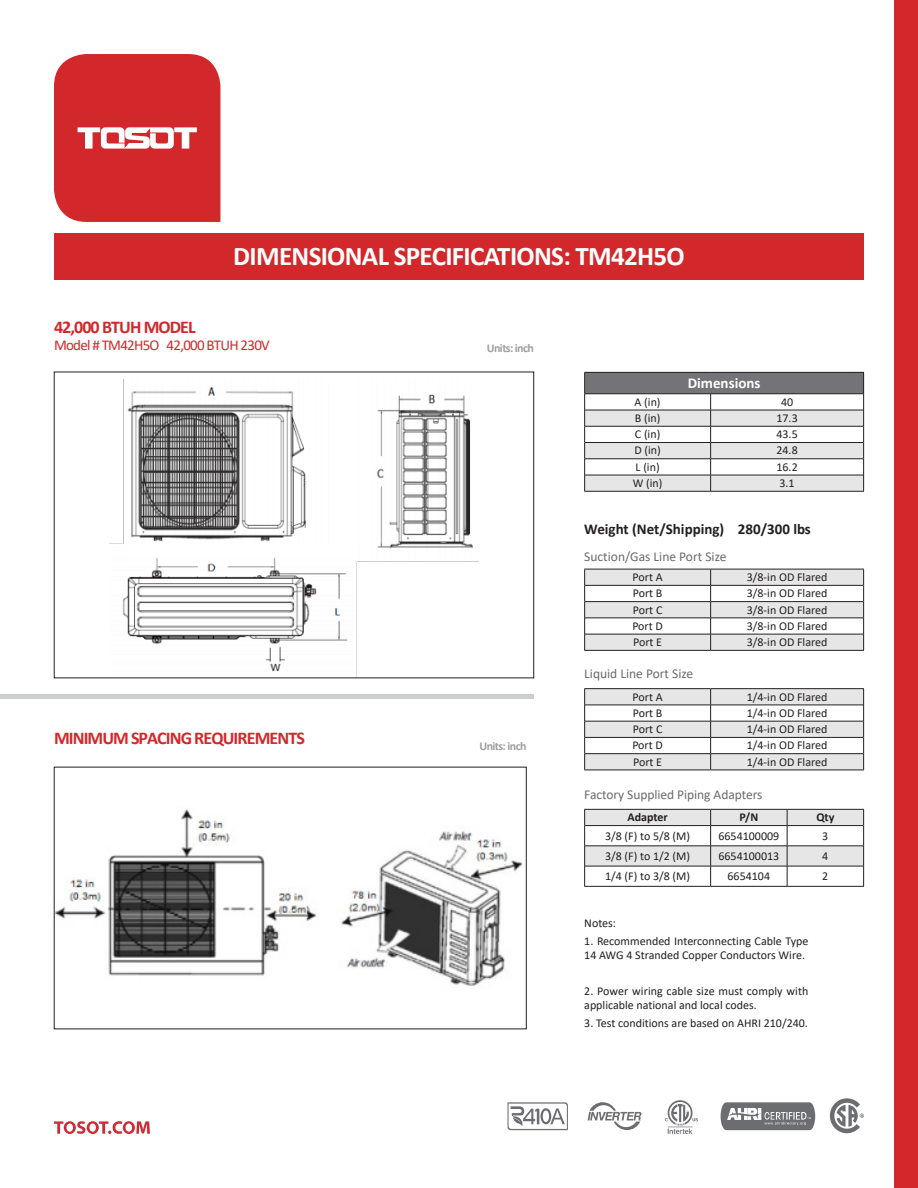
<style>
.page{position:relative;width:918px;height:1188px;background:#fff}
.page>*{position:absolute;margin:0;border:0;box-sizing:border-box;transform-origin:0 0}
.t1{font:700 27px "Calibri";letter-spacing:-.025em;color:#fff}
.t2{font:700 18px "Calibri";letter-spacing:-.05em;color:#d2282b}
.t3{font:700 15px "Calibri";color:#231f20}
.t4{font:15px "Calibri";letter-spacing:-.05em;color:#d2282b}
.t5{font:700 15px "Calibri";color:#fff}
.t6{font:13.5px "Calibri";color:#6b6b6e}
.t7{font:12px/14.4px "Calibri";color:#231f20}
.t8{font:700 12px "Calibri";letter-spacing:-.05em;color:#9f9fa1}
.t9{font:700 12px "Calibri";color:#231f20}
</style>
<div class="page">
<div style="left:894px;top:0;width:24px;height:1188px;background:#d2282b"></div>
<svg style="left:54px;top:54px;width:166px;height:168px;background:#d5383b"></svg>
<div style="left:54px;top:233px;width:810px;height:47px;background:#d2282b"></div>
<svg style="left:54px;top:1121px;width:96px;height:13px"></svg>
<svg style="left:829px;top:1098px;width:35px;height:36px"></svg>
<svg style="left:507px;top:1102px;width:61px;height:28px"></svg>
<svg style="left:588px;top:1102px;width:54px;height:28px"></svg>
<svg style="left:721px;top:1102px;width:94px;height:28px;background:#88888b"></svg>
<svg style="left:665px;top:1100px;width:33px;height:34px"></svg>
<hr style="left:0;top:695px;width:534px;height:4px;background:#cdced0">
<img style="left:110px;top:379px;width:368px;height:297px">
<img style="left:56px;top:809px;width:467px;height:177px">
<hr style="left:584px;top:372px;width:127px;height:1px;background:#231f20">
<hr style="left:711px;top:372px;width:153px;height:1px;background:#231f20">
<hr style="left:584px;top:491px;width:127px;height:1px;background:#231f20">
<hr style="left:711px;top:491px;width:153px;height:1px;background:#231f20">
<svg style="left:584px;top:373px;width:280px;height:118px"></svg>
<hr style="left:584px;top:650px;width:127px;height:1px;background:#231f20">
<hr style="left:711px;top:650px;width:153px;height:1px;background:#231f20">
<svg style="left:584px;top:569px;width:280px;height:81px"></svg>
<hr style="left:584px;top:688px;width:127px;height:1px;background:#231f20">
<hr style="left:711px;top:688px;width:153px;height:1px;background:#231f20">
<hr style="left:584px;top:770px;width:127px;height:1px;background:#231f20">
<hr style="left:711px;top:770px;width:153px;height:1px;background:#231f20">
<svg style="left:584px;top:689px;width:280px;height:81px"></svg>
<hr style="left:584px;top:886px;width:127px;height:1px;background:#231f20">
<hr style="left:711px;top:886px;width:76px;height:1px;background:#231f20">
<hr style="left:787px;top:886px;width:77px;height:1px;background:#231f20">
<svg style="left:584px;top:809px;width:280px;height:77px"></svg>
<h2 class="t2" style="left:54px;top:314px;width:143px">42,000 BTUH MODEL</h2>
<h1 class="t1" style="left:233px;top:237px;width:453px">DIMENSIONAL SPECIFICATIONS: TM42H5O</h1>
<p class="t4" style="left:54px;top:335px;width:217px">Model # TM42H5O 42,000 BTUH 230V</p>
<p class="t8" style="left:487px;top:339px;width:49px">Units: inch</p>
<h2 class="t2" style="left:54px;top:725px;width:252px">MINIMUM SPACING REQUIREMENTS</h2>
<p class="t8" style="left:479px;top:737px;width:49px">Units: inch</p>
<p class="t5" style="left:688px;top:372px;width:74px">Dimensions</p>
<p class="t7" style="left:635px;top:394px;width:27px">A (in)</p>
<p class="t7" style="left:781px;top:394px;width:14px">40</p>
<p class="t7" style="left:635px;top:410px;width:27px">B (in)</p>
<p class="t7" style="left:776px;top:410px;width:23px">17.3</p>
<p class="t7" style="left:635px;top:427px;width:27px">C (in)</p>
<p class="t7" style="left:776px;top:427px;width:23px">43.5</p>
<p class="t7" style="left:634px;top:443px;width:28px">D (in)</p>
<p class="t7" style="left:776px;top:443px;width:23px">24.8</p>
<p class="t7" style="left:636px;top:459px;width:26px">L (in)</p>
<p class="t7" style="left:776px;top:459px;width:23px">16.2</p>
<p class="t7" style="left:633px;top:475px;width:31px">W (in)</p>
<p class="t7" style="left:780px;top:475px;width:17px">3.1</p>
<p class="t3" style="left:584px;top:518px;width:228px">Weight (Net/Shipping) 280/300 lbs</p>
<p class="t6" style="left:584px;top:547px;width:144px">Suction/Gas Line Port Size</p>
<p class="t7" style="left:633px;top:570px;width:32px">Port A</p>
<p class="t7" style="left:747px;top:570px;width:82px">3/8-in OD Flared</p>
<p class="t7" style="left:633px;top:586px;width:31px">Port B</p>
<p class="t7" style="left:747px;top:586px;width:82px">3/8-in OD Flared</p>
<p class="t7" style="left:633px;top:602px;width:31px">Port C</p>
<p class="t7" style="left:747px;top:602px;width:82px">3/8-in OD Flared</p>
<p class="t7" style="left:632px;top:618px;width:32px">Port D</p>
<p class="t7" style="left:747px;top:618px;width:82px">3/8-in OD Flared</p>
<p class="t7" style="left:633px;top:635px;width:31px">Port E</p>
<p class="t7" style="left:747px;top:635px;width:82px">3/8-in OD Flared</p>
<p class="t6" style="left:584px;top:665px;width:110px">Liquid Line Port Size</p>
<p class="t7" style="left:633px;top:689px;width:32px">Port A</p>
<p class="t7" style="left:747px;top:689px;width:82px">1/4-in OD Flared</p>
<p class="t7" style="left:633px;top:705px;width:31px">Port B</p>
<p class="t7" style="left:747px;top:705px;width:82px">1/4-in OD Flared</p>
<p class="t7" style="left:633px;top:722px;width:31px">Port C</p>
<p class="t7" style="left:747px;top:722px;width:82px">1/4-in OD Flared</p>
<p class="t7" style="left:632px;top:738px;width:32px">Port D</p>
<p class="t7" style="left:747px;top:738px;width:82px">1/4-in OD Flared</p>
<p class="t7" style="left:633px;top:754px;width:31px">Port E</p>
<p class="t7" style="left:747px;top:754px;width:82px">1/4-in OD Flared</p>
<p class="t6" style="left:584px;top:785px;width:180px">Factory Supplied Piping Adapters</p>
<p class="t9" style="left:627px;top:809px;width:42px">Adapter</p>
<p class="t9" style="left:739px;top:809px;width:20px">P/N</p>
<p class="t9" style="left:816px;top:809px;width:20px">Qty</p>
<p class="t7" style="left:605px;top:828px;width:86px">3/8 (F) to 5/8 (M)</p>
<p class="t7" style="left:718px;top:828px;width:62px">6654100009</p>
<p class="t7" style="left:822px;top:828px;width:8px">3</p>
<p class="t7" style="left:605px;top:848px;width:86px">3/8 (F) to 1/2 (M)</p>
<p class="t7" style="left:718px;top:848px;width:62px">6654100013</p>
<p class="t7" style="left:822px;top:848px;width:8px">4</p>
<p class="t7" style="left:605px;top:869px;width:86px">1/4 (F) to 3/8 (M)</p>
<p class="t7" style="left:728px;top:869px;width:44px">6654104</p>
<p class="t7" style="left:822px;top:869px;width:8px">2</p>
<p class="t7" style="left:584px;top:916px;width:33px">Notes:</p>
<p class="t7" style="left:584px;top:934px;width:226px">1. Recommended Interconnecting Cable Type<br>14 AWG 4 Stranded Copper Conductors Wire.</p>
<p class="t7" style="left:584px;top:983px;width:226px">2. Power wiring cable size must comply with applicable national and local codes.</p>
<p class="t7" style="left:584px;top:1015px;width:225px">3. Test conditions are based on AHRI 210/240.</p>
</div>
